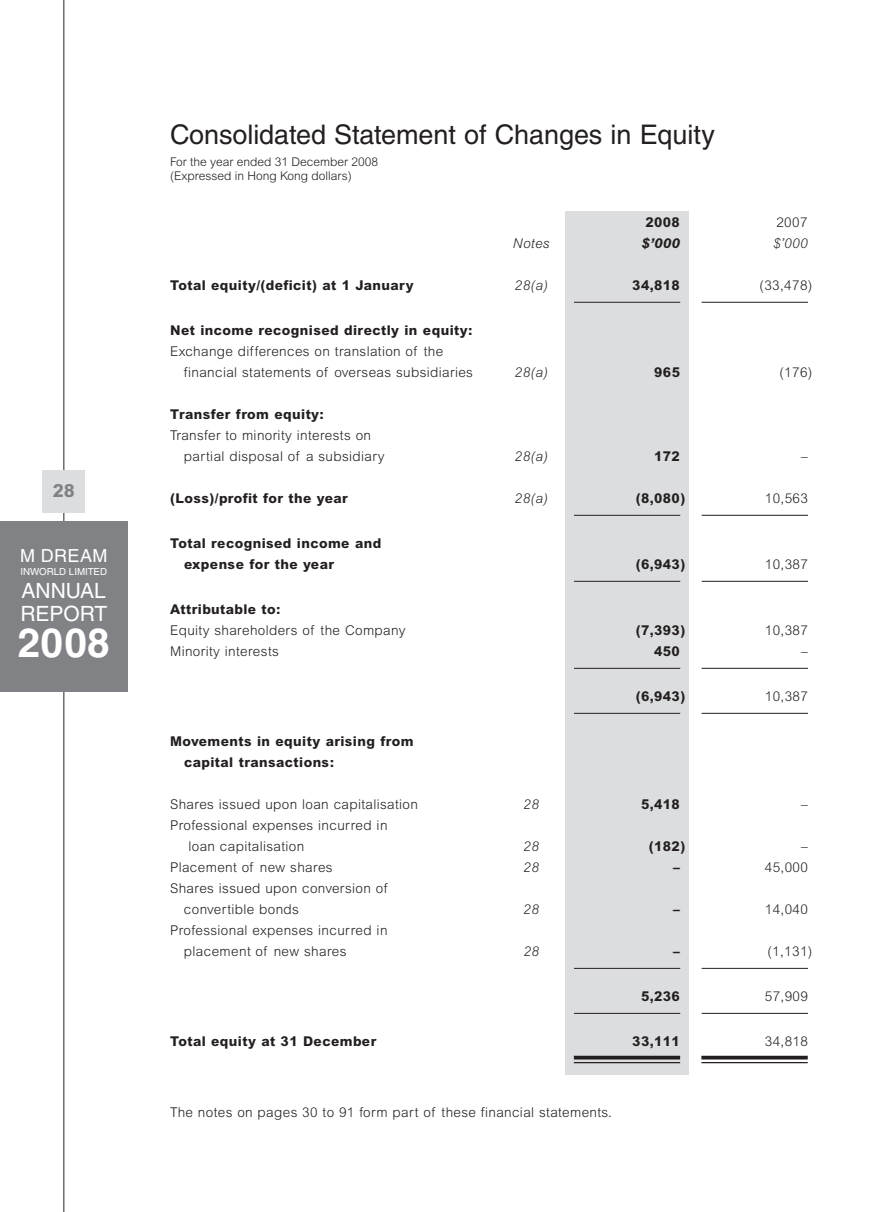
<style>
.page{position:relative;width:893px;height:1212px;background:#fff}
.page>*{position:absolute;margin:0;border:0;box-sizing:border-box;transform-origin:0 0}
.t1{font:700 40.5px "Helvetica LT Std";color:#fff}
.t2{font:27px "Helvetica LT Std";color:#231f20}
.t3{font:21px/23.2px "Helvetica LT Std";color:#fff}
.t4{font:18px "Helvetica LT Std";letter-spacing:.02em;color:#fff}
.t5{font:800 18px "Arial MT Std";color:#808285}
.t6{font:300 13.5px/21px "Arial MT Std";letter-spacing:.03em;color:#231f20}
.t7{font:800 13.5px/21px "Arial MT Std";letter-spacing:.03em;color:#231f20}
.t8{font:italic 300 13.5px "Arial MT Std";letter-spacing:.03em;color:#231f20}
.t9{font:italic 800 13.5px "Arial MT Std";color:#231f20}
.t10{font:300 12px/14.4px "Arial MT Std";color:#231f20}
.t11{font:9.75px "Helvetica LT Std";color:#fff}
</style>
<div class="page">
<div style="left:566px;top:211px;width:123px;height:864px;background:#dcdddf"></div>
<hr style="left:574px;top:302px;width:106px;height:1px;background:#231f20">
<hr style="left:702px;top:302px;width:106px;height:1px;background:#231f20">
<hr style="left:574px;top:515px;width:106px;height:1px;background:#231f20">
<hr style="left:702px;top:515px;width:106px;height:1px;background:#231f20">
<hr style="left:574px;top:581px;width:106px;height:1px;background:#231f20">
<hr style="left:702px;top:581px;width:106px;height:1px;background:#231f20">
<hr style="left:574px;top:668px;width:106px;height:1px;background:#231f20">
<hr style="left:702px;top:668px;width:106px;height:1px;background:#231f20">
<hr style="left:574px;top:713px;width:106px;height:1px;background:#231f20">
<hr style="left:702px;top:713px;width:106px;height:1px;background:#231f20">
<hr style="left:574px;top:968px;width:106px;height:1px;background:#231f20">
<hr style="left:702px;top:968px;width:106px;height:1px;background:#231f20">
<hr style="left:574px;top:1013px;width:106px;height:1px;background:#231f20">
<hr style="left:702px;top:1013px;width:106px;height:1px;background:#231f20">
<hr style="left:574px;top:1056px;width:106px;height:3px;background:#231f20">
<hr style="left:574px;top:1062px;width:106px;height:1px;background:#231f20">
<hr style="left:701px;top:1056px;width:107px;height:3px;background:#231f20">
<hr style="left:701px;top:1062px;width:107px;height:1px;background:#231f20">
<hr style="left:63px;top:0;width:2px;height:1212px;background:#6c6d70">
<div style="left:43px;top:470px;width:42px;height:42px;background:#dcdddf"></div>
<div style="left:0;top:521px;width:128px;height:170px;background:#808285"></div>
<h3 class="t5" style="left:53px;top:484px;width:24px">28</h3>
<h3 class="t4" style="left:20px;top:550px;width:89px">M DREAM</h3>
<p class="t11" style="left:20px;top:568px;width:88px">INWORLD LIMITED</p>
<h3 class="t3" style="left:20px;top:581px;width:88px">ANNUAL<br>REPORT</h3>
<h1 class="t1" style="left:18px;top:619px;width:93px">2008</h1>
<h2 class="t2" style="left:170px;top:125px;width:546px">Consolidated Statement of Changes in Equity</h2>
<p class="t10" style="left:170px;top:155px;width:209px">For the year ended 31 December 2008 (Expressed in Hong Kong dollars)</p>
<p class="t7" style="left:645px;top:213px;width:36px">2008</p>
<p class="t6" style="left:776px;top:213px;width:33px">2007</p>
<p class="t8" style="left:513px;top:239px;width:38px">Notes</p>
<p class="t9" style="left:641px;top:236px;width:40px">$’000</p>
<p class="t8" style="left:773px;top:239px;width:36px">$’000</p>
<p class="t7" style="left:170px;top:276px;width:245px">Total equity/(deficit) at 1 January</p>
<p class="t8" style="left:515px;top:281px;width:35px">28(a)</p>
<p class="t7" style="left:632px;top:276px;width:49px">34,818</p>
<p class="t6" style="left:759px;top:276px;width:54px">(33,478)</p>
<p class="t7" style="left:170px;top:321px;width:304px">Net income recognised directly in equity:</p>
<p class="t6" style="left:184px;top:342px;width:291px;text-indent:-14px">Exchange differences on translation of the financial statements of overseas subsidiaries</p>
<p class="t8" style="left:515px;top:368px;width:35px">28(a)</p>
<p class="t7" style="left:654px;top:363px;width:27px">965</p>
<p class="t6" style="left:779px;top:363px;width:35px">(176)</p>
<p class="t7" style="left:170px;top:405px;width:155px">Transfer from equity:</p>
<p class="t6" style="left:184px;top:426px;width:202px;text-indent:-14px">Transfer to minority interests on partial disposal of a subsidiary</p>
<p class="t8" style="left:515px;top:452px;width:35px">28(a)</p>
<p class="t7" style="left:654px;top:447px;width:27px">172</p>
<p class="t6" style="left:801px;top:447px;width:8px">–</p>
<p class="t7" style="left:170px;top:489px;width:179px">(Loss)/profit for the year</p>
<p class="t8" style="left:515px;top:494px;width:35px">28(a)</p>
<p class="t7" style="left:636px;top:489px;width:51px">(8,080)</p>
<p class="t6" style="left:765px;top:489px;width:45px">10,563</p>
<p class="t7" style="left:184px;top:534px;width:199px;text-indent:-14px">Total recognised income and expense for the year</p>
<p class="t7" style="left:636px;top:555px;width:51px">(6,943)</p>
<p class="t6" style="left:765px;top:555px;width:45px">10,387</p>
<p class="t7" style="left:170px;top:600px;width:112px">Attributable to:</p>
<p class="t6" style="left:170px;top:621px;width:237px">Equity shareholders of the Company</p>
<p class="t7" style="left:636px;top:621px;width:51px">(7,393)</p>
<p class="t6" style="left:765px;top:621px;width:45px">10,387</p>
<p class="t6" style="left:170px;top:642px;width:110px">Minority interests</p>
<p class="t7" style="left:654px;top:642px;width:27px">450</p>
<p class="t6" style="left:801px;top:642px;width:8px">–</p>
<p class="t7" style="left:636px;top:687px;width:51px">(6,943)</p>
<p class="t6" style="left:765px;top:687px;width:45px">10,387</p>
<p class="t7" style="left:184px;top:732px;width:231px;text-indent:-14px">Movements in equity arising from capital transactions:</p>
<p class="t6" style="left:170px;top:795px;width:249px">Shares issued upon loan capitalisation</p>
<p class="t8" style="left:524px;top:800px;width:17px">28</p>
<p class="t7" style="left:641px;top:795px;width:40px">5,418</p>
<p class="t6" style="left:801px;top:795px;width:8px">–</p>
<p class="t6" style="left:188px;top:816px;width:201px;text-indent:-18px">Professional expenses incurred in loan capitalisation</p>
<p class="t8" style="left:524px;top:842px;width:17px">28</p>
<p class="t7" style="left:649px;top:837px;width:38px">(182)</p>
<p class="t6" style="left:801px;top:837px;width:8px">–</p>
<p class="t6" style="left:170px;top:858px;width:164px">Placement of new shares</p>
<p class="t8" style="left:524px;top:863px;width:17px">28</p>
<p class="t7" style="left:673px;top:858px;width:8px">–</p>
<p class="t6" style="left:765px;top:858px;width:45px">45,000</p>
<p class="t6" style="left:184px;top:879px;width:205px;text-indent:-14px">Shares issued upon conversion of convertible bonds</p>
<p class="t8" style="left:524px;top:905px;width:17px">28</p>
<p class="t7" style="left:673px;top:900px;width:8px">–</p>
<p class="t6" style="left:765px;top:900px;width:45px">14,040</p>
<p class="t6" style="left:184px;top:921px;width:205px;text-indent:-14px">Professional expenses incurred in placement of new shares</p>
<p class="t8" style="left:524px;top:947px;width:17px">28</p>
<p class="t7" style="left:673px;top:942px;width:8px">–</p>
<p class="t6" style="left:767px;top:942px;width:47px">(1,131)</p>
<p class="t7" style="left:641px;top:987px;width:40px">5,236</p>
<p class="t6" style="left:765px;top:987px;width:45px">57,909</p>
<p class="t7" style="left:170px;top:1032px;width:208px">Total equity at 31 December</p>
<p class="t7" style="left:632px;top:1032px;width:49px">33,111</p>
<p class="t6" style="left:765px;top:1032px;width:45px">34,818</p>
<p class="t6" style="left:170px;top:1103px;width:443px">The notes on pages 30 to 91 form part of these financial statements.</p>
</div>
